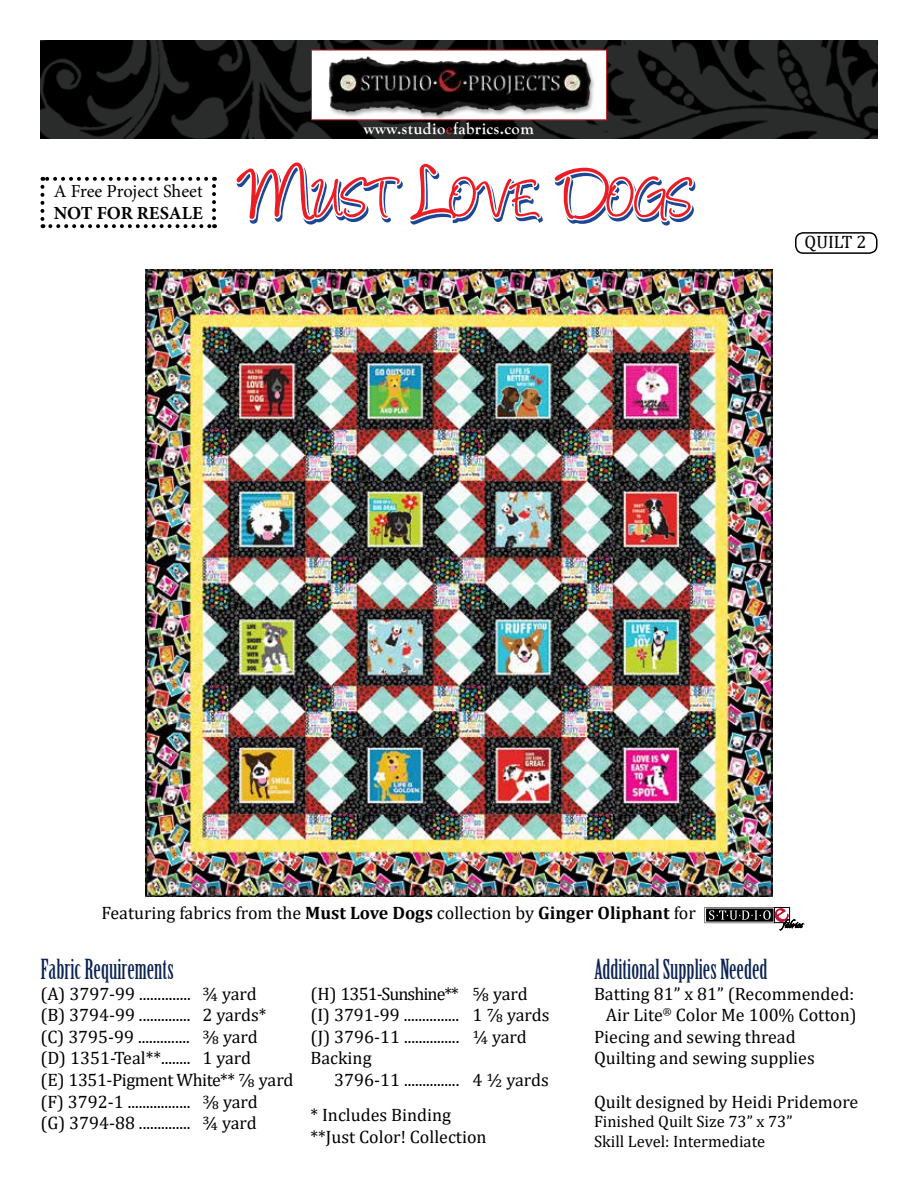
<style>
.page{position:relative;width:918px;height:1188px;background:#fff}
.page>*{position:absolute;margin:0;border:0;box-sizing:border-box;transform-origin:0 0}
.t1{font:63px "Angelina";color:#ec1c25}
.t2{font:27px "Birch Std";color:#0b2352}
.t3{font:18.45px "Minion Pro";letter-spacing:-.005em;color:#000}
.t4{font:700 18.45px "Minion Pro";color:#000}
.t5{font:18px/21.6px "Cambria";color:#000}
.t6{font:16.5px/19.8px "Cambria";color:#000}
.t7{font:700 16.5px "Goudy Old Style T";letter-spacing:.025em;color:#fff}
.s1{color:#c0272e}
.s2{font-size:90px}
.s3{font-weight:700}
</style>
<div class="page">
<img style="left:40px;top:40px;width:838px;height:98px">
<div style="left:311px;top:50px;width:296px;height:70px;background:#fff;border:1px solid #c0272e"></div>
<img style="left:315px;top:50px;width:288px;height:70px">
<div style="left:705px;top:908px;width:70px;height:15px;background:#000"></div>
<div style="left:705px;top:908px;width:69px;height:14px;border:1px solid #fff"></div>
<div style="left:774px;top:907px;width:16px;height:16px;border:1px solid #000"></div>
<svg style="left:709px;top:908px;width:96px;height:22px"></svg>
<div style="left:795px;top:232px;width:83px;height:22px;border:2px solid #000;border-radius:8px"></div>
<img style="left:146px;top:270px;width:626px;height:627px">
<img style="left:234px;top:164px;width:310px;height:187px">
<img style="left:552px;top:169px;width:145px;height:145px">
<svg style="left:41px;top:187px;width:3px;height:41px"></svg>
<svg style="left:50px;top:224px;width:165px;height:4px"></svg>
<svg style="left:212px;top:177px;width:4px;height:41px"></svg>
<svg style="left:42px;top:177px;width:164px;height:4px"></svg>
<p class="t3" style="left:54px;top:179px;width:150px">A Free Project Sheet</p>
<p class="t4" style="left:54px;top:200px;width:151px">NOT FOR RESALE</p>
<p class="t7" style="left:364px;top:120px;width:172px">www.studio<span class="s1">e</span>fabrics.com</p>
<h1 class="t1" style="left:242px;top:172px;width:453px"><span class="s2">M</span>UST <span class="s2">L</span>OVE <span class="s2">D</span>OGS</h1>
<p class="t5" style="left:805px;top:231px;width:63px">QUILT 2</p>
<p class="t5" style="left:102px;top:901px;width:596px">Featuring fabrics from the <span class="s3">Must Love Dogs</span> collection by <span class="s3">Ginger Oliphant</span> for</p>
<h2 class="t2" style="left:40px;top:954px;width:135px">Fabric Requirements</h2>
<h2 class="t2" style="left:594px;top:954px;width:175px">Additional Supplies Needed</h2>
<p class="t5" style="left:40px;top:982px;width:255px">(A) 3797-99 .............. ¾ yard<br>(B) 3794-99 .............. 2 yards* (C) 3795-99 .............. ⅜ yard<br>(D) 1351-Teal**........ 1 yard<br>(E) 1351-Pigment White** ⅞ yard (F) 3792-1 ................. ⅜ yard<br>(G) 3794-88 .............. ¾ yard</p>
<p class="t5" style="left:310px;top:982px;width:240px">(H) 1351-Sunshine** ⅝ yard (I) 3791-99 ............... 1 ⅞ yards (J) 3796-11 ............... ¼ yard<br>Backing</p>
<p class="t5" style="left:334px;top:1069px;width:216px">3796-11 ............... 4 ½ yards</p>
<p class="t5" style="left:310px;top:1104px;width:178px">* Includes Binding **Just Color! Collection</p>
<p class="t5" style="left:594px;top:982px;width:262px">Batting 81” x 81” (Recommended:</p>
<p class="t5" style="left:606px;top:1004px;width:252px">Air Lite<sup>®</sup> Color Me 100% Cotton)</p>
<p class="t5" style="left:594px;top:1026px;width:203px">Piecing and sewing thread</p>
<p class="t5" style="left:594px;top:1047px;width:222px">Quilting and sewing supplies</p>
<p class="t5" style="left:594px;top:1090px;width:266px">Quilt designed by Heidi Pridemore</p>
<p class="t6" style="left:594px;top:1112px;width:200px">Finished Quilt Size 73” x 73”<br>Skill Level: Intermediate</p>
</div>
